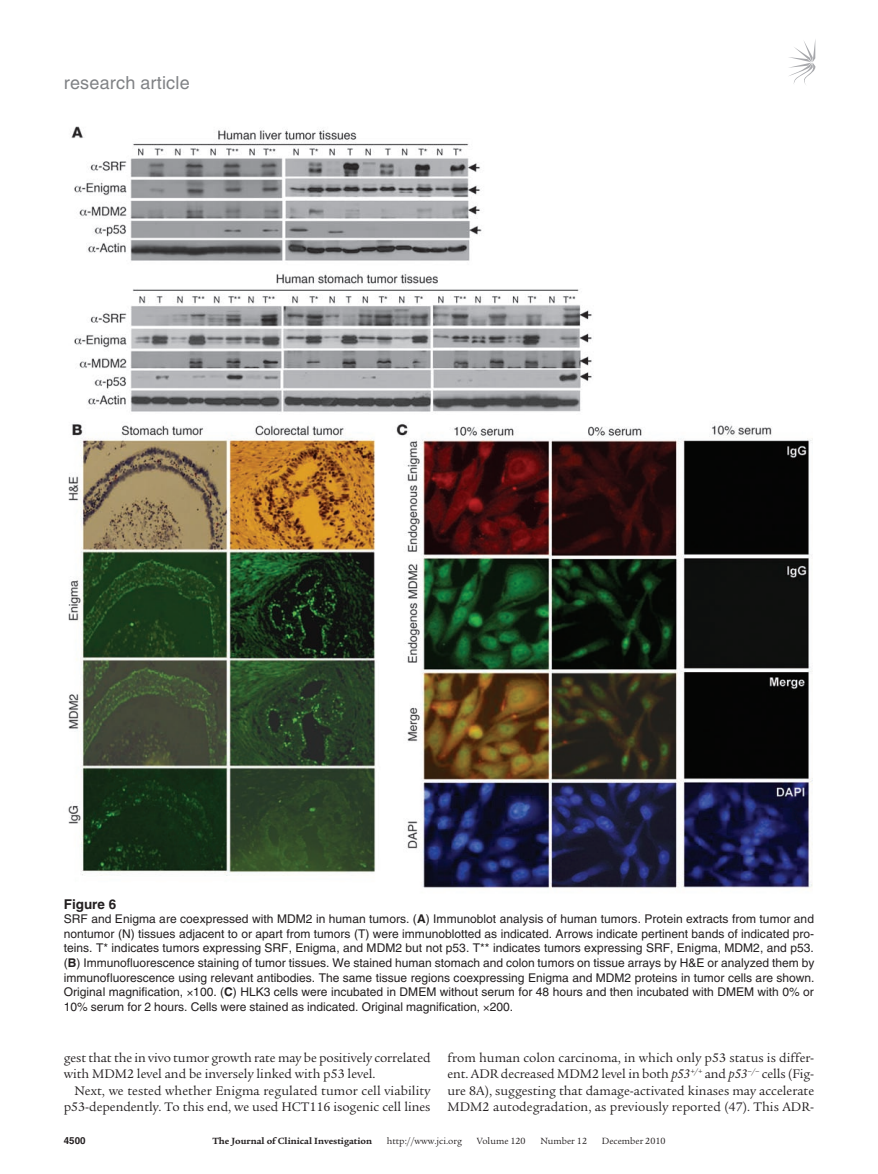
<style>
.page{position:relative;width:878px;height:1174px;background:#fff}
.page>*{position:absolute;margin:0;border:0;box-sizing:border-box;transform-origin:0 0}
.t1{font:18px "Helvetica LT Std";letter-spacing:.01em;color:#808285}
.t2{font:13.5px/16.5px "Legacy Serif Std";color:#231f20}
.t3{font:700 13.5px "Helvetica LT Std";color:#231f20}
.t4{font:12px/14.5px "Helvetica LT Std";color:#231f20;text-align:justify}
.t5{font:9.75px "Legacy Serif Std";color:#231f20}
.t6{font:700 9.75px "Legacy Serif Std";color:#231f20}
.t7{font:700 9.75px "Helvetica LT Std";color:#231f20}
.s1{font-weight:700}
.s2{font-style:italic}
</style>
<div class="page">
<svg style="left:789px;top:41px;width:26px;height:44px"></svg>
<img style="left:68px;top:126px;width:744px;height:763px">
<h1 class="t1" style="left:64px;top:72px;width:127px">research article</h1>
<p class="t3" style="left:64px;top:895px;width:54px">Figure 6</p>
<p class="t4" style="left:64px;top:911px;width:752px">SRF and Enigma are coexpressed with MDM2 in human tumors. (<span class="s1">A</span>) Immunoblot analysis of human tumors. Protein extracts from tumor and nontumor (N) tissues adjacent to or apart from tumors (T) were immunoblotted as indicated. Arrows indicate pertinent bands of indicated pro&shy;teins. T* indicates tumors expressing SRF, Enigma, and MDM2 but not p53. T** indicates tumors expressing SRF, Enigma, MDM2, and p53. (<span class="s1">B</span>) Immunofluorescence staining of tumor tissues. We stained human stomach and colon tumors on tissue arrays by H&amp;E or analyzed them by immunofluorescence using relevant antibodies. The same tissue regions coexpressing Enigma and MDM2 proteins in tumor cells are shown.<br>Original magnification, 100. (<span class="s1">C</span>) HLK3 cells were incubated in DMEM without serum for 48 hours and then incubated with DMEM with 0% or 10% serum for 2 hours. Cells were stained as indicated. Original magnification, 200.</p>
<p class="t2" style="left:64px;top:1049px;width:368px">gest that the in vivo tumor growth rate may be positively correlated with MDM2 level and be inversely linked with p53 level.</p>
<p class="t2" style="left:64px;top:1082px;width:368px;text-align:right">Next, we tested whether Enigma regulated tumor cell viability p53-dependently. To this end, we used HCT116 isogenic cell lines</p>
<p class="t2" style="left:447px;top:1049px;width:368px;text-align:justify">from human colon carcinoma, in which only p53 status is differ&shy;ent. ADR decreased MDM2 level in both <span class="s2">p53</span><sup>+/+</sup> and <span class="s2">p53</span><sup>−/−</sup> cells (Fig&shy;ure 8A), suggesting that damage-activated kinases may accelerate MDM2 autodegradation, as previously reported (47). This ADR-</p>
<p class="t7" style="left:64px;top:1134px;width:23px">4500</p>
<p class="t6" style="left:212px;top:1135px;width:161px">The Journal of Clinical Investigation</p>
<p class="t5" style="left:387px;top:1135px;width:77px">http://www.jci.org</p>
<p class="t5" style="left:476px;top:1135px;width:50px">Volume 120</p>
<p class="t5" style="left:540px;top:1135px;width:48px">Number 12</p>
<p class="t5" style="left:601px;top:1135px;width:65px">December 2010</p>
</div>
